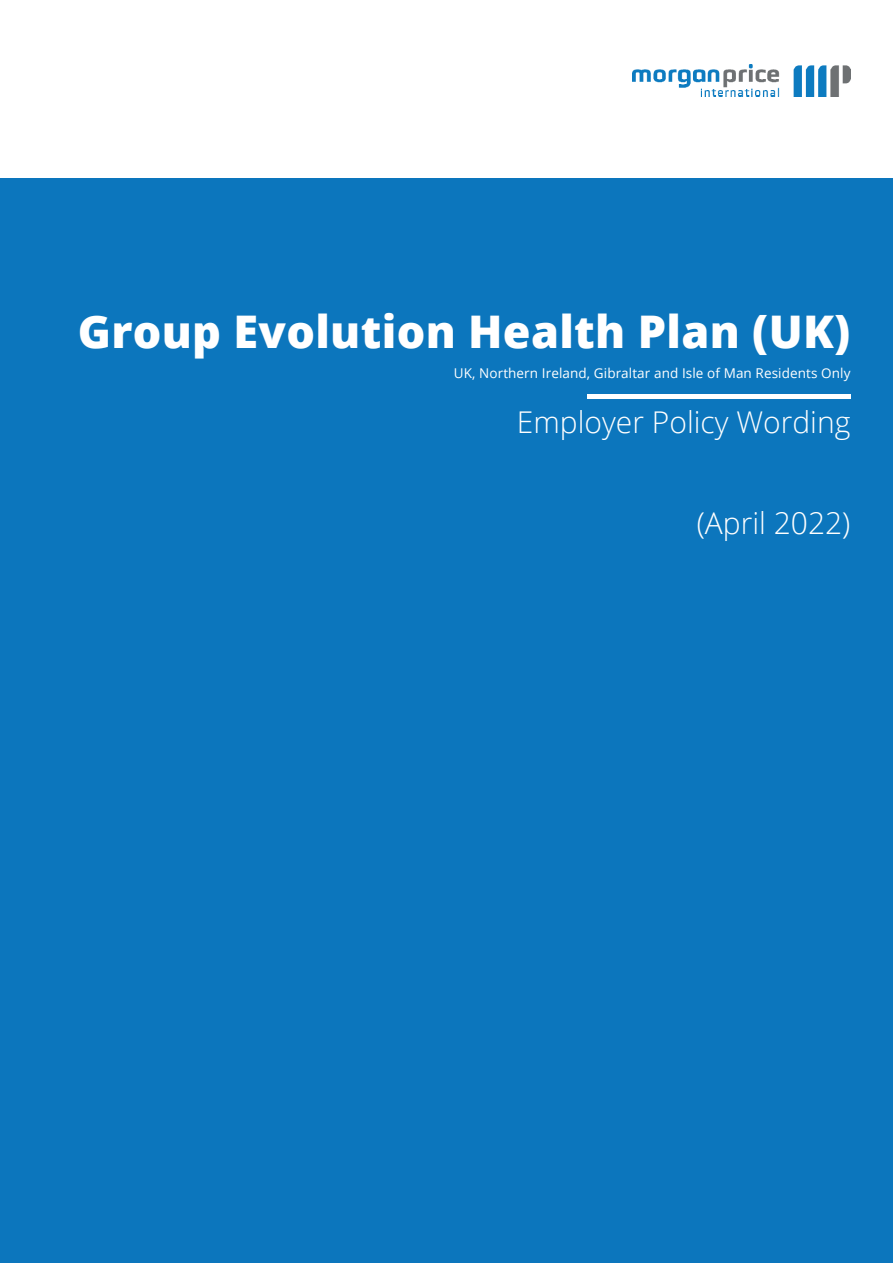
<style>
.page{position:relative;width:893px;height:1263px;background:#fff}
.page>*{position:absolute;margin:0;border:0;box-sizing:border-box;transform-origin:0 0}
.t1{font:800 45px "Open Sans";letter-spacing:.005em;color:#fff}
.t2{font:300 30px "Open Sans";color:#fff}
.t3{font:13.5px "Open Sans";letter-spacing:.005em;color:#fff}
</style>
<div class="page">
<div style="left:0;top:175px;width:893px;height:1088px;background:#0c76bd"></div>
<div style="left:0;top:0;width:893px;height:177px;background:#fff"></div>
<div style="left:587px;top:394px;width:263px;height:5px;background:#fff"></div>
<img style="left:632px;top:64px;width:218px;height:32px">
<p class="t1" style="left:78px;top:297px;width:774px">Group Evolution Health Plan (UK)</p>
<p class="t3" style="left:454px;top:364px;width:398px">UK, Northern Ireland, Gibraltar and Isle of Man Residents Only</p>
<p class="t2" style="left:517px;top:401px;width:335px">Employer Policy Wording</p>
<p class="t2" style="left:697px;top:502px;width:155px">(April 2022)</p>
</div>
